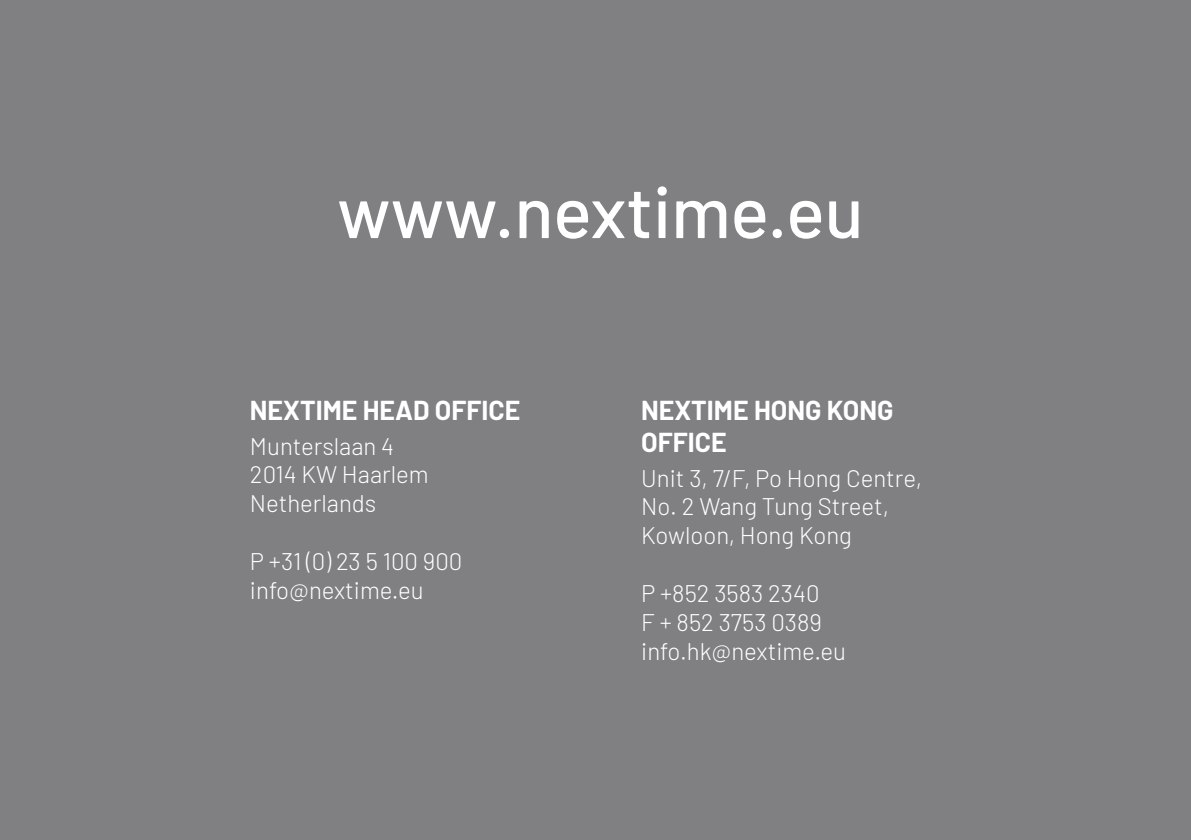
<style>
.page{position:relative;width:1191px;height:840px;background:#fff}
.page>*{position:absolute;margin:0;border:0;box-sizing:border-box;transform-origin:0 0}
.regular_text{font:500 72px "Barlow";color:#fff}
.regular_text-2{font:700 26.8px/32px "Barlow";color:#fff}
.regular_text-3{font:300 24px "Barlow";color:#fff}
</style>
<div class="page">
<div style="left:0;top:0;width:1191px;height:839px;background:#808083"></div>
<p class="regular_text" style="left:337px;top:159px;width:528px">www.nextime.eu</p>
<p class="regular_text-2" style="left:250px;top:392px;width:272px">NEXTIME HEAD OFFICE</p>
<p class="regular_text-3" style="left:250px;top:428px;width:146px">Munterslaan 4</p>
<p class="regular_text-3" style="left:250px;top:457px;width:180px">2014 KW Haarlem</p>
<p class="regular_text-3" style="left:250px;top:486px;width:128px">Netherlands</p>
<p class="regular_text-3" style="left:250px;top:543px;width:214px">P +31 (0) 23 5 100 900</p>
<p class="regular_text-3" style="left:250px;top:572px;width:175px">info@nextime.eu</p>
<p class="regular_text-2" style="left:641px;top:392px;width:254px">NEXTIME HONG KONG<br>OFFICE</p>
<p class="regular_text-3" style="left:641px;top:460px;width:282px">Unit 3, 7/F, Po Hong Centre,</p>
<p class="regular_text-3" style="left:641px;top:489px;width:249px">No. 2 Wang Tung Street,</p>
<p class="regular_text-3" style="left:641px;top:518px;width:212px">Kowloon, Hong Kong</p>
<p class="regular_text-3" style="left:641px;top:575px;width:180px">P +852 3583 2340</p>
<p class="regular_text-3" style="left:641px;top:604px;width:182px">F + 852 3753 0389</p>
<p class="regular_text-3" style="left:641px;top:633px;width:206px">info.hk@nextime.eu</p>
</div>
